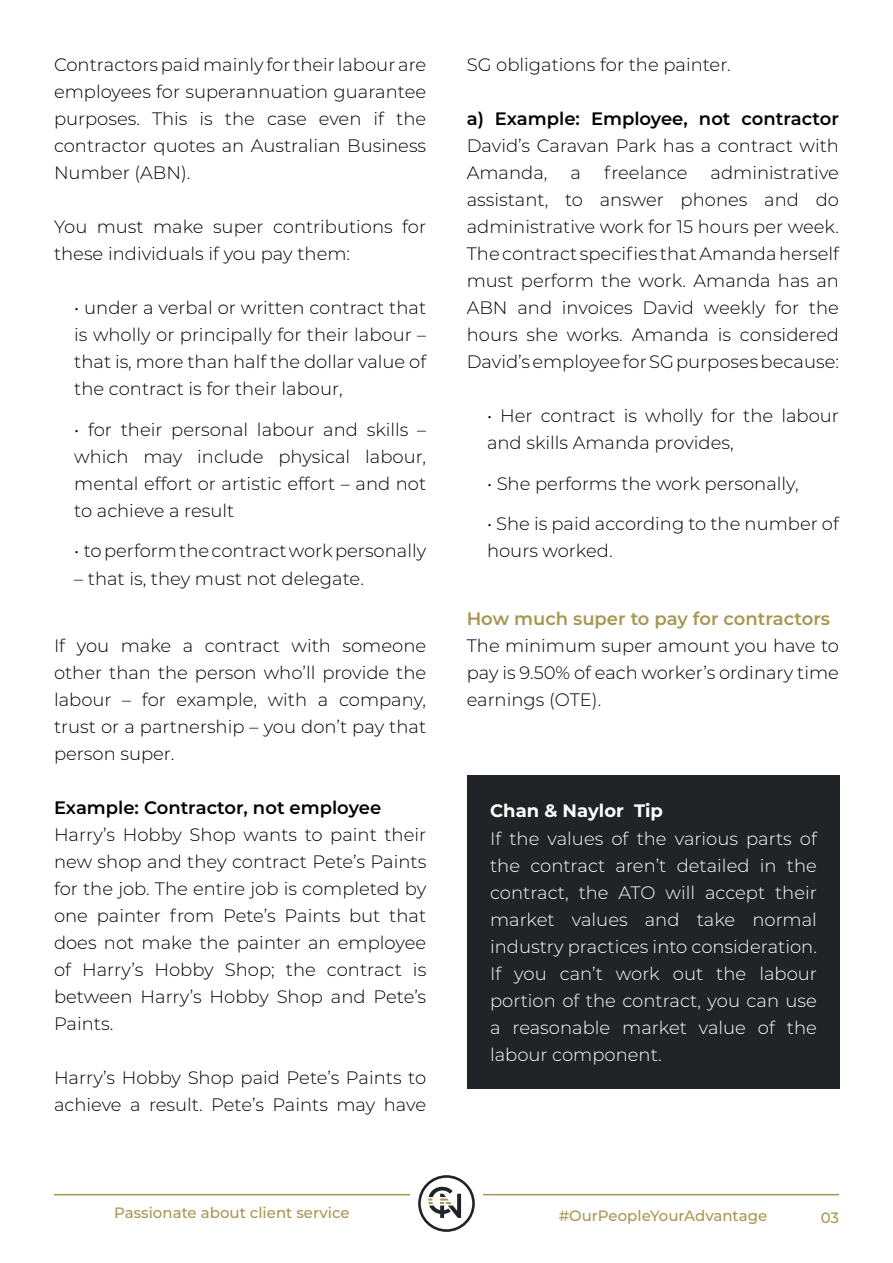
<style>
.page{position:relative;width:893px;height:1263px;background:#fff}
.page>*{position:absolute;margin:0;border:0;box-sizing:border-box;transform-origin:0 0}
.t1{font:300 18px/27px "Montserrat";color:#000;text-align:justify}
.t2{font:300 18px/27px "Montserrat";color:#fff;text-align:justify}
.t3{font:600 18px "Montserrat";color:#000}
.t4{font:600 18px "Montserrat";color:#a79652}
.t5{font:700 18px "Montserrat";color:#fff}
.t6{font:500 15px "Montserrat";color:#a79652}
</style>
<div class="page">
<hr style="left:54px;top:1194px;width:356px;height:1px;background:#a79652">
<hr style="left:483px;top:1194px;width:356px;height:1px;background:#a79652">
<svg style="left:418px;top:1175px;width:57px;height:57px"></svg>
<div style="left:467px;top:775px;width:373px;height:314px;background:#202426"></div>
<p class="t1" style="left:54px;top:51px;width:374px">Contractors paid mainly for their labour are employees for superannuation guarantee purposes. This is the case even if the contractor quotes an Australian Business Number (ABN).</p>
<p class="t1" style="left:54px;top:213px;width:374px">You must make super contributions for these individuals if you pay them:</p>
<p class="t1" style="left:74px;top:294px;width:354px">• under a verbal or written contract that is wholly or principally for their labour – that is, more than half the dollar value of the contract is for their labour,</p>
<p class="t1" style="left:74px;top:415px;width:354px">• for their personal labour and skills – which may include physical labour, mental effort or artistic effort – and not to achieve a result</p>
<p class="t1" style="left:74px;top:537px;width:353px">• to perform the contract work personally</p>
<p class="t1" style="left:74px;top:564px;width:291px">– that is, they must not delegate.</p>
<p class="t1" style="left:54px;top:631px;width:374px">If you make a contract with someone other than the person who’ll provide the labour – for example, with a company, trust or a partnership – you don’t pay that person super.</p>
<p class="t3" style="left:54px;top:795px;width:329px">Example: Contractor, not employee</p>
<p class="t1" style="left:54px;top:820px;width:374px">Harry’s Hobby Shop wants to paint their new shop and they contract Pete’s Paints for the job. The entire job is completed by one painter from Pete’s Paints but that does not make the painter an employee of Harry’s Hobby Shop; the contract is between Harry’s Hobby Shop and Pete’s Paints.</p>
<p class="t1" style="left:54px;top:1063px;width:374px">Harry’s Hobby Shop paid Pete’s Paints to achieve a result. Pete’s Paints may have</p>
<p class="t1" style="left:467px;top:51px;width:266px">SG obligations for the painter.</p>
<p class="t3" style="left:467px;top:106px;width:374px">a) Example: Employee, not contractor</p>
<p class="t1" style="left:467px;top:132px;width:374px">David’s Caravan Park has a contract with<br>Amanda,</p>
<p class="t1" style="left:570px;top:159px;width:12px">a</p>
<p class="t1" style="left:604px;top:159px;width:85px">freelance</p>
<p class="t1" style="left:467px;top:159px;width:374px;text-indent:244px">administrative assistant, to answer phones and do administrative work for 15 hours per week.<br>The contract specifies that Amanda herself must perform the work. Amanda has an ABN and invoices David weekly for the hours she works. Amanda is considered David’s employee for SG purposes because:</p>
<p class="t1" style="left:487px;top:402px;width:354px">• Her contract is wholly for the labour and skills Amanda provides,</p>
<p class="t1" style="left:487px;top:469px;width:313px">• She performs the work personally,</p>
<p class="t1" style="left:487px;top:510px;width:353px">• She is paid according to the number of hours worked.</p>
<p class="t4" style="left:467px;top:606px;width:365px">How much super to pay for contractors</p>
<p class="t1" style="left:467px;top:631px;width:374px">The minimum super amount you have to pay is 9.50% of each worker’s ordinary time earnings (OTE).</p>
<p class="t5" style="left:490px;top:797px;width:174px">Chan &amp; Naylor Tip</p>
<p class="t2" style="left:490px;top:824px;width:328px">If the values of the various parts of the contract aren’t detailed in the contract, the ATO will accept their market values and take normal industry practices into consideration.<br>If you can’t work out the labour portion of the contract, you can use a reasonable market value of the labour component.</p>
<p class="t6" style="left:114px;top:1202px;width:237px">Passionate about client service</p>
<p class="t6" style="left:559px;top:1205px;width:210px">#OurPeopleYourAdvantage</p>
<p class="t6" style="left:821px;top:1207px;width:20px">03</p>
</div>
